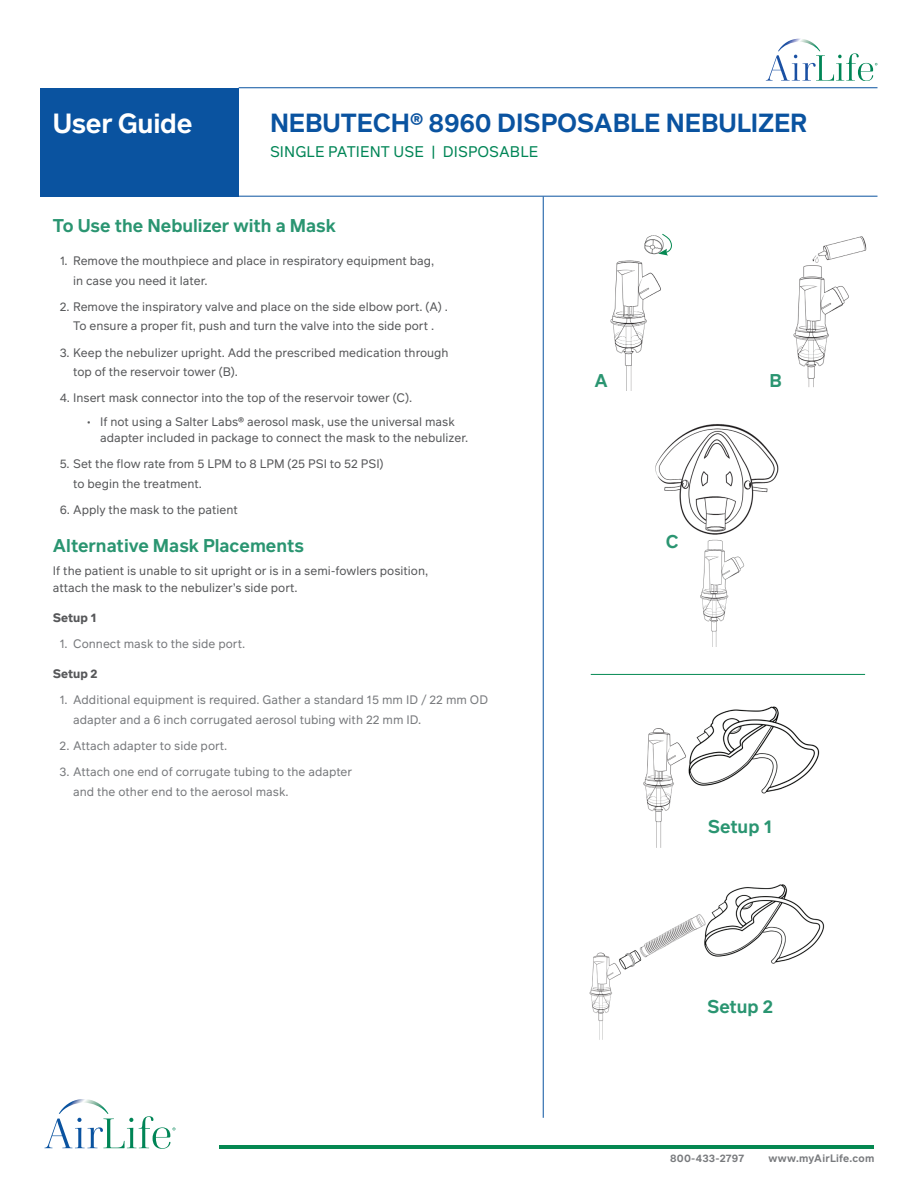
<style>
.page{position:relative;width:918px;height:1188px;background:#fff}
.page>*{position:absolute;margin:0;border:0;box-sizing:border-box;transform-origin:0 0}
.t1{font:600 27px "Infra";letter-spacing:-.01em;color:#fff}
.t2{font:600 25.5px "Infra";letter-spacing:-.005em;color:#0a53a0}
.t3{font:600 18px "Infra";color:#2a9571}
.t4{font:15px "Infra";letter-spacing:.005em;color:#008556}
.t5{font:12px/19.5px "Infra";color:#57585a}
.t6{font:12px/19.5px "Infra";color:#787a7d}
.t7{font:700 12px "Infra";letter-spacing:-.005em;color:#57585a}
.t8{font:600 10.5px "Infra";letter-spacing:.025em;color:#787a7d}
</style>
<div class="page">
<div style="left:40px;top:88px;width:199px;height:109px;background:#0a53a0"></div>
<hr style="left:239px;top:87px;width:639px;height:1px;background:#0a53a0">
<hr style="left:239px;top:196px;width:639px;height:1px;background:#0a53a0">
<svg style="left:766px;top:39px;width:112px;height:42px"></svg>
<hr style="left:220px;top:1145px;width:654px;height:3px;background:#058851">
<svg style="left:45px;top:1099px;width:131px;height:50px"></svg>
<hr style="left:543px;top:197px;width:1px;height:921px;background:#0a53a0">
<img style="left:589px;top:884px;width:236px;height:156px">
<img style="left:643px;top:706px;width:177px;height:142px">
<img style="left:793px;top:236px;width:74px;height:151px">
<img style="left:610px;top:235px;width:51px;height:156px">
<svg style="left:658px;top:233px;width:14px;height:23px"></svg>
<img style="left:655px;top:424px;width:124px;height:223px">
<hr style="left:591px;top:674px;width:274px;height:1px;background:#058952">
<h1 class="t1" style="left:53px;top:104px;width:141px">User Guide</h1>
<h2 class="t2" style="left:270px;top:104px;width:538px">NEBUTECH® 8960 DISPOSABLE NEBULIZER</h2>
<p class="t4" style="left:270px;top:141px;width:270px">SINGLE PATIENT USE | DISPOSABLE</p>
<h3 class="t3" style="left:53px;top:213px;width:285px">To Use the Nebulizer with a Mask</h3>
<p class="t5" style="left:73px;top:251px;width:363px;text-indent:-14px">1. Remove the mouthpiece and place in respiratory equipment bag, in case you need it later.</p>
<p class="t5" style="left:60px;top:297px;width:390px;text-align:center">2. Remove the inspiratory valve and place on the side elbow port. (A) .<br>To ensure a proper fit, push and turn the valve into the side port .</p>
<p class="t5" style="left:73px;top:342px;width:377px;text-indent:-14px">3. Keep the nebulizer upright. Add the prescribed medication through top of the reservoir tower (B).</p>
<p class="t5" style="left:60px;top:388px;width:354px">4. Insert mask connector into the top of the reservoir tower (C).</p>
<p class="t5" style="left:100px;top:413px;width:370px;line-height:16.5px;text-indent:-14px">• If not using a Salter Labs® aerosol mask, use the universal mask adapter included in package to connect the mask to the nebulizer.</p>
<p class="t5" style="left:73px;top:454px;width:312px;text-indent:-14px">5. Set the flow rate from 5 LPM to 8 LPM (25 PSI to 52 PSI) to begin the treatment.</p>
<p class="t5" style="left:60px;top:500px;width:180px">6. Apply the mask to the patient</p>
<h3 class="t3" style="left:53px;top:533px;width:252px">Alternative Mask Placements</h3>
<p class="t5" style="left:53px;top:563px;width:377px;line-height:16.5px">If the patient is unable to sit upright or is in a semi-fowlers position, attach the mask to the nebulizer’s side port.</p>
<p class="t7" style="left:53px;top:609px;width:45px">Setup 1</p>
<p class="t6" style="left:60px;top:634px;width:187px">1. Connect mask to the side port.</p>
<p class="t7" style="left:53px;top:665px;width:46px">Setup 2</p>
<p class="t6" style="left:73px;top:690px;width:416px;text-indent:-14px">1. Additional equipment is required. Gather a standard 15 mm ID / 22 mm OD adapter and a 6 inch corrugated aerosol tubing with 22 mm ID.</p>
<p class="t6" style="left:60px;top:736px;width:169px">2. Attach adapter to side port.</p>
<p class="t6" style="left:73px;top:762px;width:281px;text-indent:-14px">3. Attach one end of corrugate tubing to the adapter and the other end to the aerosol mask.</p>
<h3 class="t3" style="left:595px;top:367px;width:15px">A</h3>
<h3 class="t3" style="left:769px;top:367px;width:14px">B</h3>
<h3 class="t3" style="left:666px;top:528px;width:14px">C</h3>
<h3 class="t3" style="left:708px;top:814px;width:66px">Setup 1</h3>
<h3 class="t3" style="left:707px;top:993px;width:68px">Setup 2</h3>
<p class="t8" style="left:670px;top:1151px;width:76px">800-433-2797</p>
<p class="t8" style="left:769px;top:1151px;width:107px">www.myAirLife.com</p>
</div>
